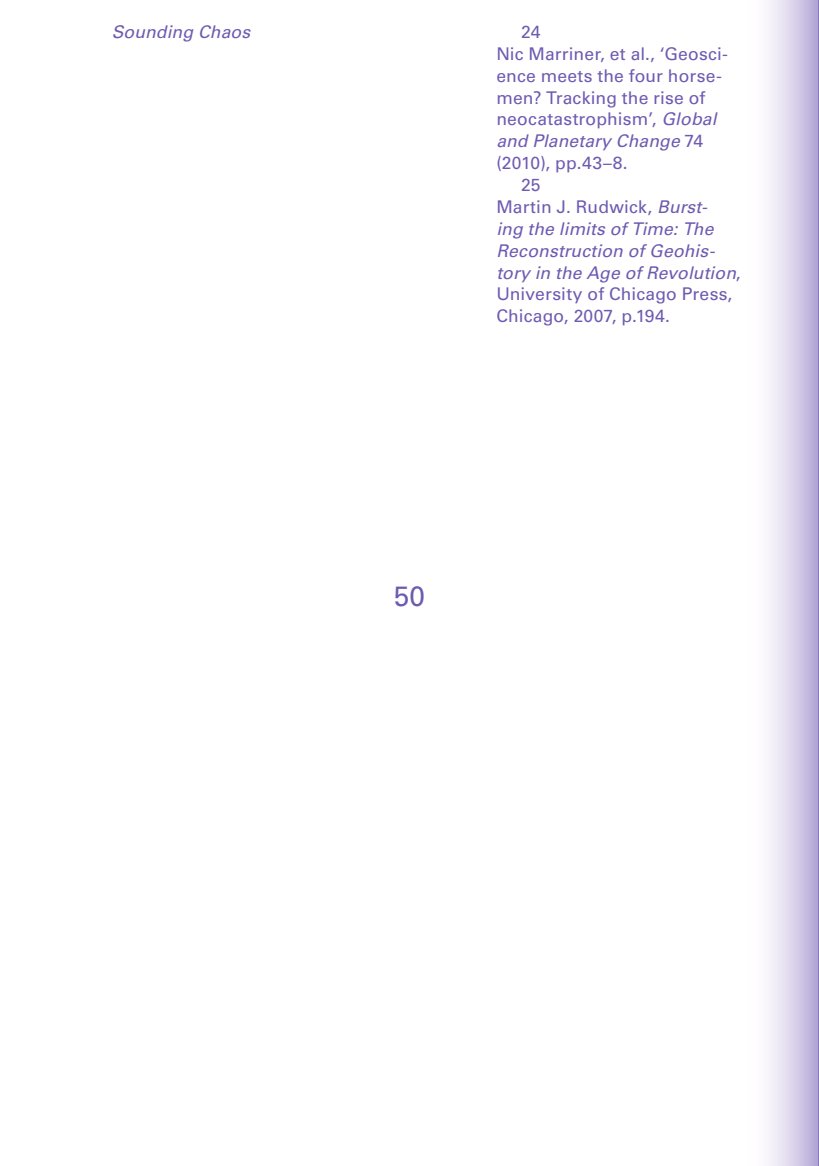
<style>
.page{position:relative;width:819px;height:1166px;background:#fff}
.page>*{position:absolute;margin:0;border:0;box-sizing:border-box;transform-origin:0 0}
.t1{font:28px "Univers LT";color:#6e5bb1}
.t2{font:17.5px "Univers LT";letter-spacing:.01em;color:#6e5bb1}
.t3{font:italic 17.5px "Univers LT";letter-spacing:.005em;color:#6e5bb1}
.s1{font-style:italic}
.s2{font-style:normal}
</style>
<div class="page">
<svg style="left:768px;top:0;width:51px;height:1166px;background:#d7cfe8"></svg>
<p class="t3" style="left:112px;top:21px;width:140px">Sounding Chaos</p>
<p class="t2" style="left:521px;top:21px;width:21px">24</p>
<p class="t2" style="left:496px;top:43px;width:233px">Nic Marriner, et al., ‘Geosci-</p>
<p class="t2" style="left:496px;top:65px;width:227px">ence meets the four horse-</p>
<p class="t2" style="left:496px;top:87px;width:210px">men? Tracking the rise of</p>
<p class="t2" style="left:496px;top:109px;width:222px">neocatastrophism’, <span class="s1">Global</span></p>
<p class="t3" style="left:496px;top:131px;width:208px">and Planetary Change <span class="s2">74</span></p>
<p class="t2" style="left:496px;top:153px;width:133px">(2010), pp.43–8.</p>
<p class="t2" style="left:521px;top:174px;width:21px">25</p>
<p class="t2" style="left:496px;top:196px;width:212px">Martin J. Rudwick, <span class="s1">Burst-</span></p>
<p class="t3" style="left:496px;top:218px;width:218px">ing the limits of Time: The</p>
<p class="t3" style="left:496px;top:240px;width:220px">Reconstruction of Geohis-</p>
<p class="t3" style="left:496px;top:262px;width:246px">tory in the Age of Revolution<span class="s2">,</span></p>
<p class="t2" style="left:496px;top:284px;width:238px">University of Chicago Press,</p>
<p class="t2" style="left:496px;top:306px;width:175px">Chicago, 2007, p.194.</p>
<h1 class="t1" style="left:394px;top:579px;width:33px">50</h1>
</div>
